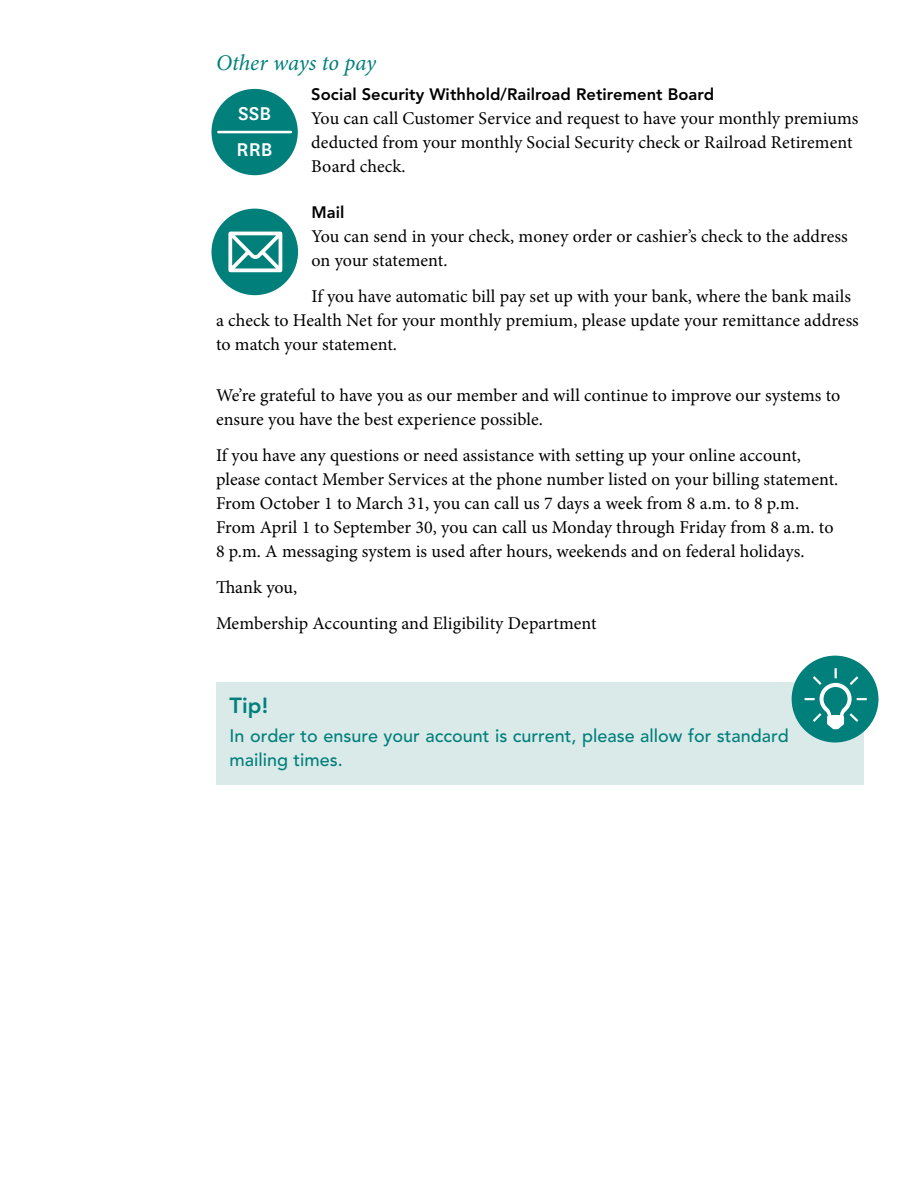
<style>
.page{position:relative;width:918px;height:1188px;background:#fff}
.page>*{position:absolute;margin:0;border:0;box-sizing:border-box;transform-origin:0 0}
.t1{font:italic 22.5px "Minion Pro";color:#007f7b}
.t2{font:800 21.75px "Avenir LT Std";color:#007f7b}
.t3{font:500 21.6px "Centene Sans";color:#fff}
.t4{font:18px/24px "Minion Pro";color:#000}
.t5{font:500 18px/24px "Avenir LT Std";color:#007f7b}
.t6{font:800 16.5px "Avenir LT Std";letter-spacing:.005em;color:#000}
</style>
<div class="page">
<div style="left:211px;top:89px;width:87px;height:86px;background:#007f7b;border-radius:50%"></div>
<hr style="left:218px;top:131px;width:73px;height:2px;background:#fff">
<div style="left:212px;top:209px;width:86px;height:86px;background:#007f7b;border-radius:50%"></div>
<div style="left:216px;top:683px;width:648px;height:102px;background:#daeae9"></div>
<div style="left:792px;top:656px;width:87px;height:86px;background:#007f7b;border-radius:50%"></div>
<svg style="left:805px;top:668px;width:62px;height:61px"></svg>
<svg style="left:228px;top:231px;width:55px;height:42px"></svg>
<h2 class="t1" style="left:216px;top:48px;width:162px">Other ways to pay</h2>
<p class="t3" style="left:238px;top:98px;width:34px">SSB</p>
<p class="t3" style="left:237px;top:134px;width:38px">RRB</p>
<h3 class="t6" style="left:311px;top:85px;width:404px">Social Security Withhold/Railroad Retirement Board</h3>
<p class="t4" style="left:311px;top:107px;width:549px">You can call Customer Service and request to have your monthly premiums deducted from your monthly Social Security check or Railroad Retirement<br>Board check.</p>
<h3 class="t6" style="left:312px;top:203px;width:34px">Mail</h3>
<p class="t4" style="left:312px;top:224px;width:538px">You can send in your check, money order or cashier’s check to the address on your statement.</p>
<p class="t4" style="left:216px;top:284px;width:644px;text-indent:96px">If you have automatic bill pay set up with your bank, where the bank mails a check to Health Net for your monthly premium, please update your remittance address to match your statement.</p>
<p class="t4" style="left:216px;top:383px;width:626px">We’re grateful to have you as our member and will continue to improve our systems to ensure you have the best experience possible.</p>
<p class="t4" style="left:216px;top:443px;width:624px">If you have any questions or need assistance with setting up your online account, please contact Member Services at the phone number listed on your billing statement.<br>From October 1 to March 31, you can call us 7 days a week from 8 a.m. to 8 p.m.<br>From April 1 to September 30, you can call us Monday through Friday from 8 a.m. to 8 p.m. A messaging system is used after hours, weekends and on federal holidays.</p>
<p class="t4" style="left:216px;top:575px;width:83px">Thank you,</p>
<p class="t4" style="left:216px;top:611px;width:382px">Membership Accounting and Eligibility Department</p>
<p class="t2" style="left:230px;top:692px;width:40px">Tip!</p>
<p class="t5" style="left:230px;top:725px;width:561px">In order to ensure your account is current, please allow for standard mailing times.</p>
</div>
